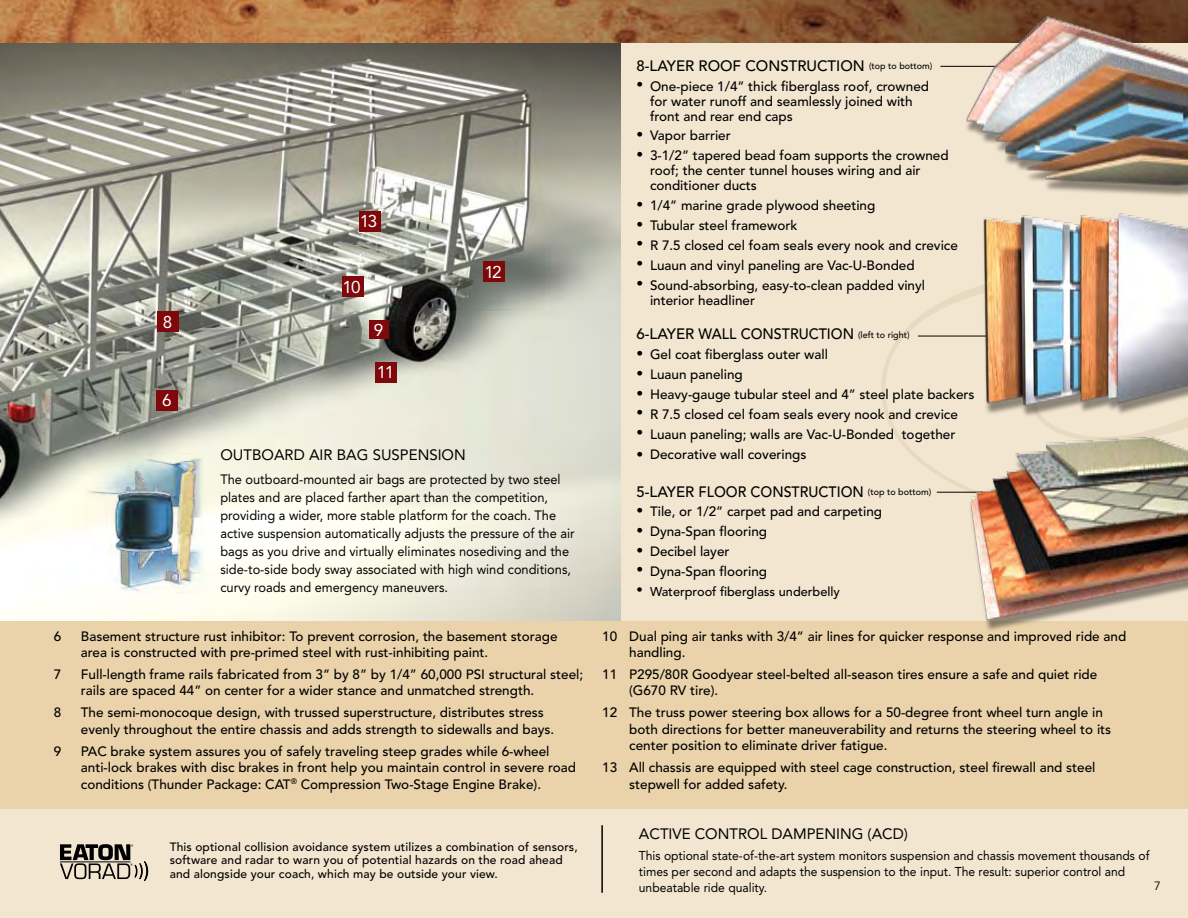
<style>
.page{position:relative;width:1188px;height:918px;background:#fff}
.page>*{position:absolute;margin:0;border:0;box-sizing:border-box;transform-origin:0 0}
.t1{font:17.1px "Avenir";letter-spacing:-.095em;color:#fff}
.t2{font:15px "Avenir";color:#000}
.t3{font:500 15px "Avenir";color:#000}
.t4{font:500 15px "Avenir";color:#000;scale:.95 1}
.t5{font:500 13.5px/19.8px "Avenir";color:#000}
.t6{font:13.5px/18px "Avenir";color:#000;scale:.95 1}
.t7{font:12.75px/15.8px "Avenir";color:#000;scale:.95 1}
.t8{font:500 12.75px "Avenir";color:#000}
.t9{font:500 12px/13.5px "Avenir";letter-spacing:.01em;color:#000}
.t10{font:12px "Avenir";color:#000}
.t11{font:500 9px "Avenir";color:#000}
</style>
<div class="page">
<img style="left:0;top:43px;width:621px;height:578px">
<div style="left:156px;top:390px;width:21px;height:20px;background:#7e080a"></div>
<div style="left:157px;top:312px;width:22px;height:20px;background:#7e080a"></div>
<div style="left:342px;top:277px;width:21px;height:20px;background:#7e080a"></div>
<div style="left:375px;top:362px;width:21px;height:20px;background:#7e080a"></div>
<div style="left:359px;top:211px;width:21px;height:20px;background:#7e080a"></div>
<div style="left:483px;top:261px;width:22px;height:21px;background:#7e080a"></div>
<div style="left:369px;top:321px;width:19px;height:18px;background:#7e080a"></div>
<div style="left:0;top:803px;width:1188px;height:115px;background:#f3e6d0"></div>
<img style="left:85px;top:454px;width:126px;height:139px">
<img style="left:110px;top:459px;width:91px;height:134px">
<div style="left:621px;top:40px;width:567px;height:677px;background:#f3e6d0"></div>
<div style="left:0;top:621px;width:1188px;height:188px;background:#ead3ab"></div>
<svg style="left:60px;top:844px;width:88px;height:37px"></svg>
<hr style="left:601px;top:825px;width:2px;height:68px;background:#000">
<hr style="left:918px;top:336px;width:141px;height:1px;background:#000">
<img style="left:0;top:0;width:1188px;height:43px">
<img style="left:937px;top:3px;width:251px;height:628px">
<p class="t5" style="left:54px;top:626px;width:9px">6</p>
<p class="t5" style="left:54px;top:665px;width:9px">7</p>
<p class="t5" style="left:54px;top:703px;width:9px">8</p>
<p class="t5" style="left:54px;top:742px;width:9px">9</p>
<p class="t1" style="left:163px;top:312px;width:11px">8</p>
<p class="t1" style="left:162px;top:390px;width:11px">6</p>
<p class="t1" style="left:360px;top:211px;width:19px">13</p>
<p class="t1" style="left:343px;top:277px;width:20px">10</p>
<p class="t1" style="left:374px;top:320px;width:11px">9</p>
<p class="t1" style="left:377px;top:362px;width:19px">11</p>
<p class="t1" style="left:484px;top:262px;width:19px">12</p>
<p class="t2" style="left:220px;top:446px;width:35px">Outboard</p>
<p class="t2" style="left:309px;top:446px;width:158px">Air Bag Suspension</p>
<p class="t6" style="left:220px;top:470px;width:374px">The outboard-mounted air bags are protected by two steel plates and are placed farther apart than the competition, providing a wider, more stable platform for the coach. The active suspension automatically adjusts the pressure of the air bags as you drive and virtually eliminates nosediving and the side-to-side body sway associated with high wind conditions,</p>
<p class="t6" style="left:220px;top:578px;width:241px">curvy roads and emergency maneuvers.</p>
<p class="t5" style="left:81px;top:626px;width:478px">Basement structure rust inhibitor: To prevent corrosion, the basement storage</p>
<p class="t5" style="left:81px;top:642px;width:504px;line-height:21.9px">area is constructed with pre-primed steel with rust-inhibiting paint.<br>Full-length frame rails fabricated from 3” by 8” by 1/4” 60,000 PSI structural steel;</p>
<p class="t5" style="left:81px;top:680px;width:465px;line-height:21.9px">rails are spaced 44” on center for a wider stance and unmatched strength.<br>The semi-monocoque design, with trussed superstructure, distributes stress</p>
<p class="t5" style="left:81px;top:719px;width:475px;line-height:21.9px">evenly throughout the entire chassis and adds strength to sidewalls and bays.<br>PAC brake system assures you of safely traveling steep grades while 6-wheel</p>
<p class="t5" style="left:81px;top:760px;width:497px;line-height:16.5px">anti-lock brakes with disc brakes in front help you maintain control in severe road conditions (Thunder Package: CAT<sup>®</sup> Compression Two-Stage Engine Brake).</p>
<p class="t9" style="left:170px;top:840px;width:410px">This optional collision avoidance system utilizes a combination of sensors, software and radar to warn you of potential hazards on the road ahead and alongside your coach, which may be outside your view.</p>
<p class="t5" style="left:602px;top:626px;width:17px">10</p>
<p class="t5" style="left:602px;top:665px;width:17px">11</p>
<p class="t5" style="left:602px;top:703px;width:17px">12</p>
<p class="t5" style="left:602px;top:758px;width:17px">13</p>
<p class="t3" style="left:699px;top:57px;width:92px">ROOF Co nstructio</p>
<p class="t3" style="left:637px;top:57px;width:49px">8-layer</p>
<p class="t5" style="left:637px;top:75px;width:8px">•</p>
<p class="t3" style="left:853px;top:57px;width:13px">n</p>
<p class="t11" style="left:869px;top:61px;width:65px">(top to bottom)</p>
<p class="t5" style="left:650px;top:79px;width:281px;line-height:15px">One-piece 1/4” thick fiberglass roof, crowned for water runoff and seamlessly joined with front and rear end caps</p>
<p class="t5" style="left:650px;top:126px;width:300px">Vapor barrier<br>3-1/2” tapered bead foam supports the crowned</p>
<p class="t5" style="left:650px;top:164px;width:272px;line-height:15px">roof; the center tunnel houses wiring and air conditioner ducts</p>
<p class="t5" style="left:650px;top:196px;width:309px">1/4” marine grade plywood sheeting<br>Tubular steel framework<br>R 7.5 closed cel foam seals every nook and crevice</p>
<p class="t5" style="left:650px;top:278px;width:277px;line-height:15px">Sound-absorbing, easy-to-clean padded vinyl interior headliner</p>
<p class="t5" style="left:637px;top:125px;width:8px">• •</p>
<p class="t5" style="left:637px;top:194px;width:8px;text-align:justify">• • • • •</p>
<p class="t5" style="left:657px;top:256px;width:259px">uaun and vinyl paneling are Vac-U-Bonded</p>
<p class="t5" style="left:643px;top:256px;width:8px">L</p>
<p class="t4" style="left:699px;top:326px;width:90px">Wall Co nstructio</p>
<p class="t3" style="left:637px;top:326px;width:49px">6-layer</p>
<p class="t5" style="left:637px;top:344px;width:8px;text-align:justify">• • • • •</p>
<p class="t5" style="left:637px;top:444px;width:8px">•</p>
<p class="t3" style="left:637px;top:483px;width:49px">5-layer</p>
<p class="t5" style="left:637px;top:501px;width:8px;text-align:justify">• • • •</p>
<p class="t8" style="left:637px;top:583px;width:8px">•</p>
<p class="t4" style="left:843px;top:326px;width:13px">n</p>
<p class="t11" style="left:858px;top:330px;width:53px">(left to right)</p>
<p class="t5" style="left:650px;top:345px;width:180px">Gel coat fiberglass outer wall</p>
<p class="t5" style="left:650px;top:385px;width:326px">Heavy-gauge tubular steel and 4” steel plate backers<br>R 7.5 closed cel foam seals every nook and crevice</p>
<p class="t5" style="left:650px;top:444px;width:158px">Decorative wall coverings</p>
<p class="t5" style="left:657px;top:365px;width:87px">uaun paneling</p>
<p class="t5" style="left:643px;top:365px;width:8px">L</p>
<p class="t5" style="left:657px;top:425px;width:300px">uaun paneling; walls are Vac-U-Bonded together</p>
<p class="t5" style="left:643px;top:425px;width:8px">L</p>
<p class="t4" style="left:699px;top:483px;width:29px">floor</p>
<p class="t4" style="left:750px;top:483px;width:45px">Constructio</p>
<p class="t4" style="left:853px;top:483px;width:13px">n</p>
<p class="t11" style="left:868px;top:487px;width:65px">(top to bottom)</p>
<p class="t5" style="left:650px;top:502px;width:234px">Tile, or 1/2” carpet pad and carpeting<br>Dyna-Span flooring<br>Decibel layer<br>Dyna-Span flooring</p>
<p class="t8" style="left:650px;top:584px;width:191px">Waterproof fiberglass underbelly</p>
<p class="t5" style="left:629px;top:628px;width:499px;line-height:16.5px">Dual ping air tanks with 3/4” air lines for quicker response and improved ride and handling.</p>
<p class="t5" style="left:629px;top:666px;width:470px;line-height:16.5px">P295/80R Goodyear steel-belted all-season tires ensure a safe and quiet ride (G670 RV tire).</p>
<p class="t5" style="left:629px;top:705px;width:484px;line-height:16.5px">The truss power steering box allows for a 50-degree front wheel turn angle in both directions for better maneuverability and returns the steering wheel to its center position to eliminate driver fatigue.</p>
<p class="t5" style="left:629px;top:760px;width:468px;line-height:16.5px">All chassis are equipped with steel cage construction, steel firewall and steel stepwell for added safety.</p>
<p class="t2" style="left:639px;top:825px;width:271px">ACTIVE CONTROL DAMPEN IN G (ACD)</p>
<p class="t7" style="left:639px;top:848px;width:539px">This optional state-of-the-art system monitors suspension and chassis movement thousands of times per second and adapts the suspension to the input. The result: superior control and unbeatable ride quality.</p>
<p class="t10" style="left:1154px;top:879px;width:8px">7</p>
</div>
